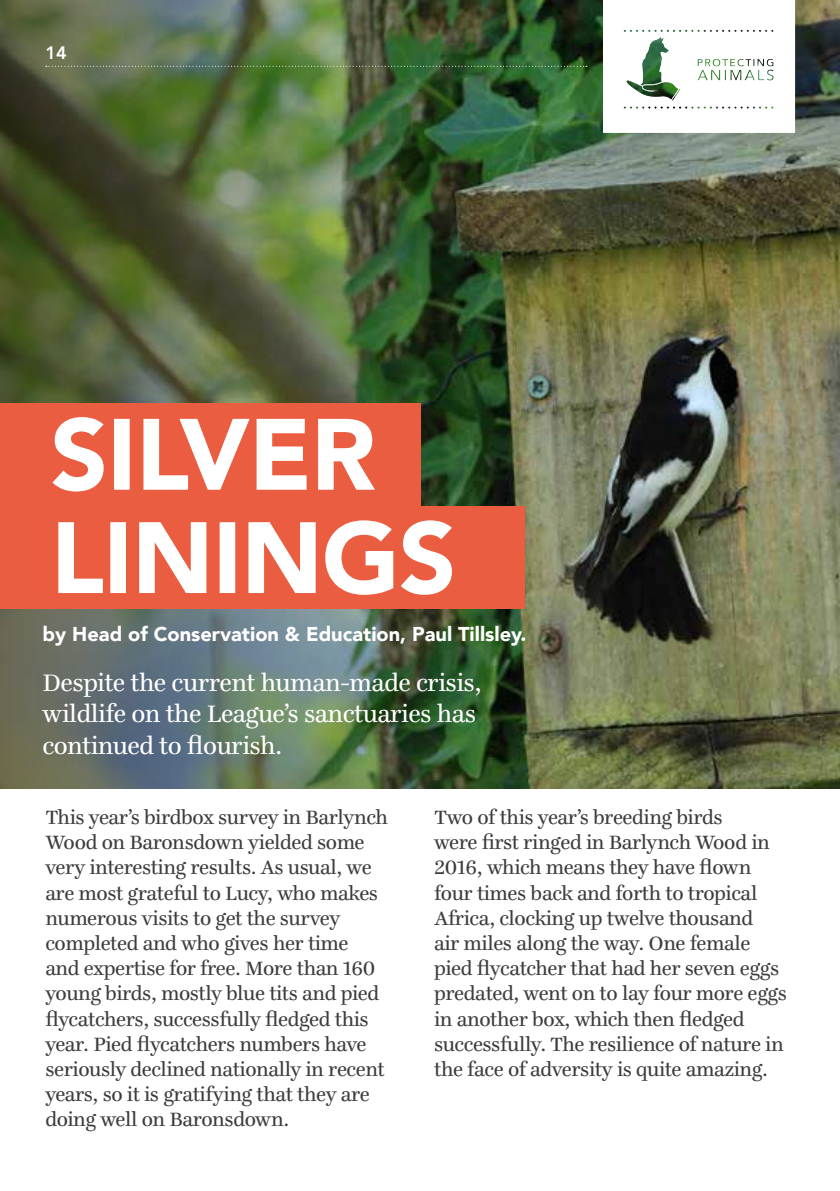
<style>
.page{position:relative;width:840px;height:1191px;background:#fff}
.page>*{position:absolute;margin:0;border:0;box-sizing:border-box;transform-origin:0 0}
.t1{font:26px/31.2px "Ingeborg";letter-spacing:-.02em;color:#fff}
.t2{font:21px/25.2px "Ingeborg";letter-spacing:-.02em;color:#3c3c3b}
.t3{font:900 20px "Avenir";color:#fff}
.t4{font:800 18px "Avenir";color:#fff}
</style>
<div class="page">
<img style="left:704px;top:0;width:135px;height:789px">
<img style="left:0;top:0;width:704px;height:789px">
<svg style="left:46px;top:66px;width:540px;height:1px"></svg>
<div style="left:0;top:403px;width:420px;height:103px;background:#eb5d40"></div>
<div style="left:0;top:506px;width:523px;height:103px;background:#eb5d40"></div>
<svg style="left:58px;top:520px;width:393px;height:75px"></svg>
<svg style="left:52px;top:417px;width:323px;height:74px"></svg>
<svg style="left:602px;top:0;width:192px;height:133px"></svg>
<p class="t4" style="left:45px;top:39px;width:23px">14</p>
<p class="t3" style="left:43px;top:617px;width:485px">by Head of Conservation &amp; Education, Paul Tillsley.</p>
<p class="t1" style="left:43px;top:667px;width:440px">Despite the current human-made crisis, wildlife on the League’s sanctuaries has continued to flourish.</p>
<p class="t2" style="left:45px;top:804px;width:344px">This year’s birdbox survey in Barlynch Wood on Baronsdown yielded some very interesting results. As usual, we are most grateful to Lucy, who makes numerous visits to get the survey completed and who gives her time and expertise for free. More than 160 young birds, mostly blue tits and pied flycatchers, successfully fledged this year. Pied flycatchers numbers have seriously declined nationally in recent years, so it is gratifying that they are doing well on Baronsdown.</p>
<p class="t2" style="left:434px;top:804px;width:354px">Two of this year’s breeding birds<br>were first ringed in Barlynch Wood in 2016, which means they have flown four times back and forth to tropical Africa, clocking up twelve thousand<br>air miles along the way. One female pied flycatcher that had her seven eggs predated, went on to lay four more eggs in another box, which then fledged successfully. The resilience of nature in the face of adversity is quite amazing.</p>
</div>
